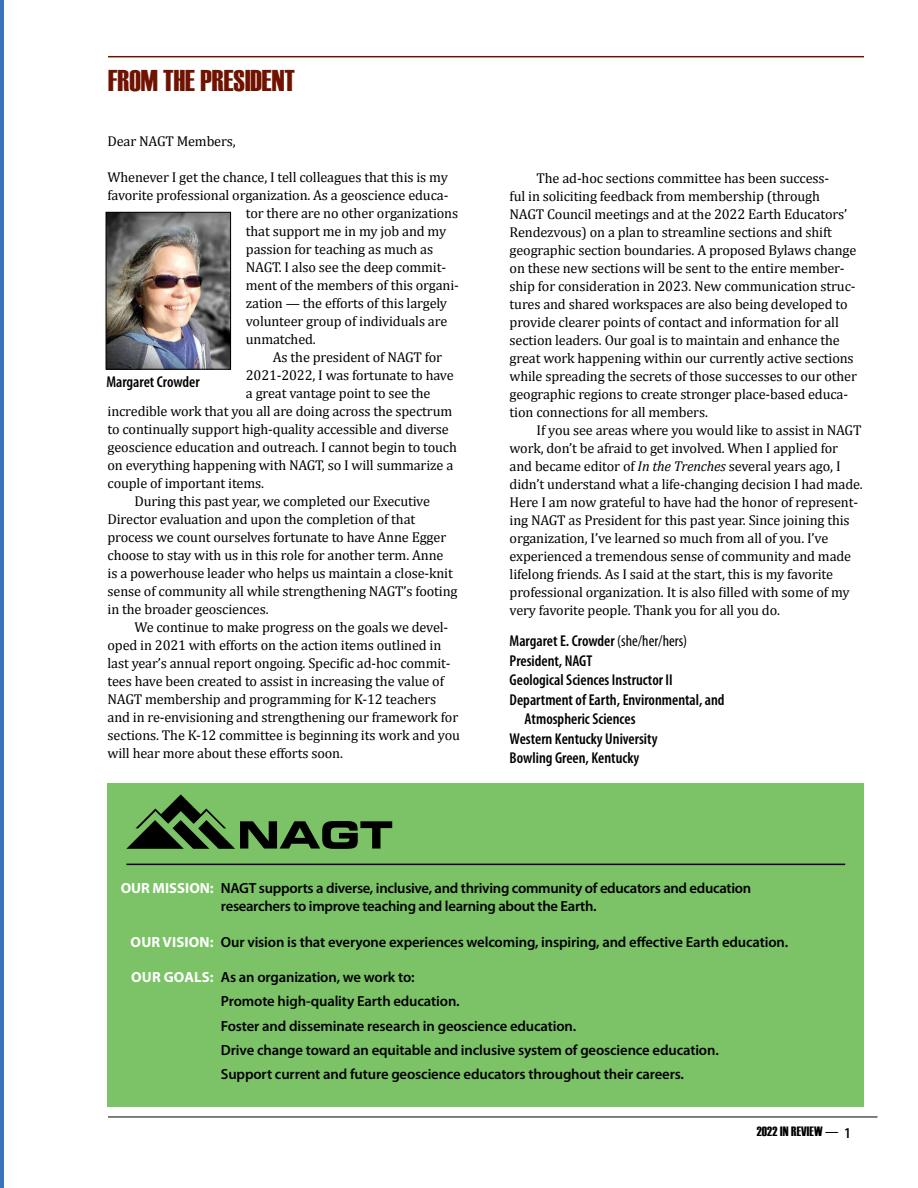
<style>
.page{position:relative;width:918px;height:1188px;background:#fff}
.page>*{position:absolute;margin:0;border:0;box-sizing:border-box;transform-origin:0 0}
.t1{font:30px "Haettenschweiler";color:#6f1200}
.t2{font:600 condensed 15.75px "Myriad Pro";color:#000}
.t3{font:600 14.7px/24.5px "Myriad Pro";letter-spacing:-.01em;color:#000}
.t4{font:14.25px/18px "Cambria";letter-spacing:-.01em;color:#000}
.t5{font:13.5px "Haettenschweiler";letter-spacing:.01em;color:#000}
.s1{font-style:italic}
.s2{font-weight:400}
.s3{font-weight:700;color:#fff}
.s4{font-family:"Myriad Pro";font-weight:600;font-stretch:condensed}
.s5{font-family:"Myriad Pro";font-weight:600;font-stretch:condensed;font-size:15px}
</style>
<div class="page">
<hr style="left:0;top:0;width:3px;height:1188px;background:#3b73b9">
<hr style="left:108px;top:56px;width:756px;height:1px;background:#6f1200">
<img style="left:108px;top:214px;width:121px;height:153px">
<div style="left:106px;top:212px;width:125px;height:157px;border:1px solid #000"></div>
<div style="left:108px;top:783px;width:756px;height:324px;background:#7bc366"></div>
<svg style="left:126px;top:794px;width:266px;height:55px"></svg>
<hr style="left:126px;top:864px;width:719px;height:1px;background:#000">
<hr style="left:108px;top:1117px;width:770px;height:1px;background:#000">
<h1 class="t1" style="left:108px;top:64px;width:188px">FROM THE PRESIDENT</h1>
<p class="t4" style="left:108px;top:132px;width:130px">Dear NAGT Members,</p>
<p class="t4" style="left:108px;top:168px;width:342px">Whenever I get the chance, I tell colleagues that this is my</p>
<p class="t4" style="left:108px;top:186px;width:342px">favorite professional organization. As a geoscience educa-</p>
<p class="t4" style="left:246px;top:204px;width:214px">tor there are no other organizations</p>
<p class="t4" style="left:246px;top:222px;width:202px">that support me in my job and my</p>
<p class="t4" style="left:246px;top:240px;width:189px">passion for teaching as much as</p>
<p class="t4" style="left:246px;top:258px;width:202px">NAGT. I also see the deep commit-</p>
<p class="t4" style="left:246px;top:276px;width:215px">ment of the members of this organi-</p>
<p class="t4" style="left:246px;top:294px;width:203px">zation — the efforts of this largely</p>
<p class="t4" style="left:246px;top:312px;width:203px">volunteer group of individuals are</p>
<p class="t4" style="left:246px;top:330px;width:71px">unmatched.</p>
<p class="t4" style="left:273px;top:348px;width:171px">As the president of NAGT for</p>
<p class="t4" style="left:246px;top:366px;width:209px">2021-2022, I was fortunate to have</p>
<p class="t4" style="left:246px;top:384px;width:186px">a great vantage point to see the</p>
<p class="t4" style="left:108px;top:402px;width:346px">incredible work that you all are doing across the spectrum</p>
<p class="t4" style="left:108px;top:420px;width:343px">to continually support high-quality accessible and diverse</p>
<p class="t4" style="left:108px;top:438px;width:351px">geoscience education and outreach. I cannot begin to touch</p>
<p class="t4" style="left:108px;top:456px;width:347px">on everything happening with NAGT, so I will summarize a</p>
<p class="t4" style="left:108px;top:474px;width:158px">couple of important items.</p>
<p class="t4" style="left:135px;top:492px;width:297px">During this past year, we completed our Executive</p>
<p class="t4" style="left:108px;top:510px;width:309px">Director evaluation and upon the completion of that</p>
<p class="t4" style="left:108px;top:528px;width:340px">process we count ourselves fortunate to have Anne Egger</p>
<p class="t4" style="left:108px;top:546px;width:337px">choose to stay with us in this role for another term. Anne</p>
<p class="t4" style="left:108px;top:564px;width:347px">is a powerhouse leader who helps us maintain a close-knit</p>
<p class="t4" style="left:108px;top:582px;width:351px">sense of community all while strengthening NAGT’s footing</p>
<p class="t4" style="left:108px;top:600px;width:163px">in the broader geosciences.</p>
<p class="t4" style="left:135px;top:618px;width:315px">We continue to make progress on the goals we devel-</p>
<p class="t4" style="left:108px;top:636px;width:335px">oped in 2021 with efforts on the action items outlined in</p>
<p class="t4" style="left:108px;top:654px;width:345px">last year’s annual report ongoing. Specific ad-hoc commit-</p>
<p class="t4" style="left:108px;top:672px;width:338px">tees have been created to assist in increasing the value of</p>
<p class="t4" style="left:108px;top:690px;width:330px">NAGT membership and programming for K-12 teachers</p>
<p class="t4" style="left:108px;top:708px;width:352px">and in re-envisioning and strengthening our framework for</p>
<p class="t4" style="left:108px;top:726px;width:354px">sections. The K-12 committee is beginning its work and you</p>
<p class="t4" style="left:108px;top:744px;width:237px">will hear more about these efforts soon.</p>
<p class="t2" style="left:106px;top:373px;width:95px">Margaret Crowder</p>
<p class="t4" style="left:510px;top:169px;width:349px;text-indent:27px">The ad-hoc sections committee has been success-<br>ful in soliciting feedback from membership (through NAGT Council meetings and at the 2022 Earth Educators’ Rendezvous) on a plan to streamline sections and shift geographic section boundaries. A proposed Bylaws change on these new sections will be sent to the entire member&shy;ship for consideration in 2023. New communication struc&shy;tures and shared workspaces are also being developed to provide clearer points of contact and information for all section leaders. Our goal is to maintain and enhance the great work happening within our currently active sections while spreading the secrets of those successes to our other geographic regions to create stronger place-based educa&shy;tion connections for all members.</p>
<p class="t4" style="left:510px;top:421px;width:355px;text-indent:27px">If you see areas where you would like to assist in NAGT work, don’t be afraid to get involved. When I applied for and became editor of <span class="s1">In the Trenches</span> several years ago, I didn’t understand what a life-changing decision I had made.<br>Here I am now grateful to have had the honor of represent&shy;ing NAGT as President for this past year. Since joining this organization, I’ve learned so much from all of you. I’ve experienced a tremendous sense of community and made lifelong friends. As I said at the start, this is my favorite professional organization. It is also filled with some of my very favorite people. Thank you for all you do.</p>
<p class="t2" style="left:510px;top:632px;width:179px">Margaret E. Crowder <span class="s2">(she/her/hers)</span></p>
<p class="t2" style="left:510px;top:652px;width:84px">President, NAGT</p>
<p class="t2" style="left:510px;top:671px;width:165px">Geological Sciences Instructor II</p>
<p class="t2" style="left:510px;top:691px;width:217px">Department of Earth, Environmental, and</p>
<p class="t2" style="left:525px;top:710px;width:112px">Atmospheric Sciences</p>
<p class="t2" style="left:510px;top:730px;width:149px">Western Kentucky University</p>
<p class="t2" style="left:510px;top:749px;width:131px">Bowling Green, Kentucky</p>
<p class="t3" style="left:221px;top:879px;width:532px;line-height:17.7px;text-indent:-100px"><span class="s3">OUR MISSION:</span> NAGT supports a diverse, inclusive, and thriving community of educators and education researchers to improve teaching and learning about the Earth.</p>
<p class="t3" style="left:131px;top:929px;width:659px"><span class="s3">OUR VISION:</span> Our vision is that everyone experiences welcoming, inspiring, and effective Earth education.</p>
<p class="t3" style="left:221px;top:964px;width:499px;text-indent:-90px"><span class="s3">OUR GOALS:</span> As an organization, we work to:<br>Promote high-quality Earth education.<br>Foster and disseminate research in geoscience education.<br>Drive change toward an equitable and inclusive system of geoscience education.<br>Support current and future geoscience educators throughout their careers.</p>
<p class="t5" style="left:757px;top:1124px;width:95px">2022 IN REVIEW <span class="s4">—</span> <span class="s5">1</span></p>
</div>
